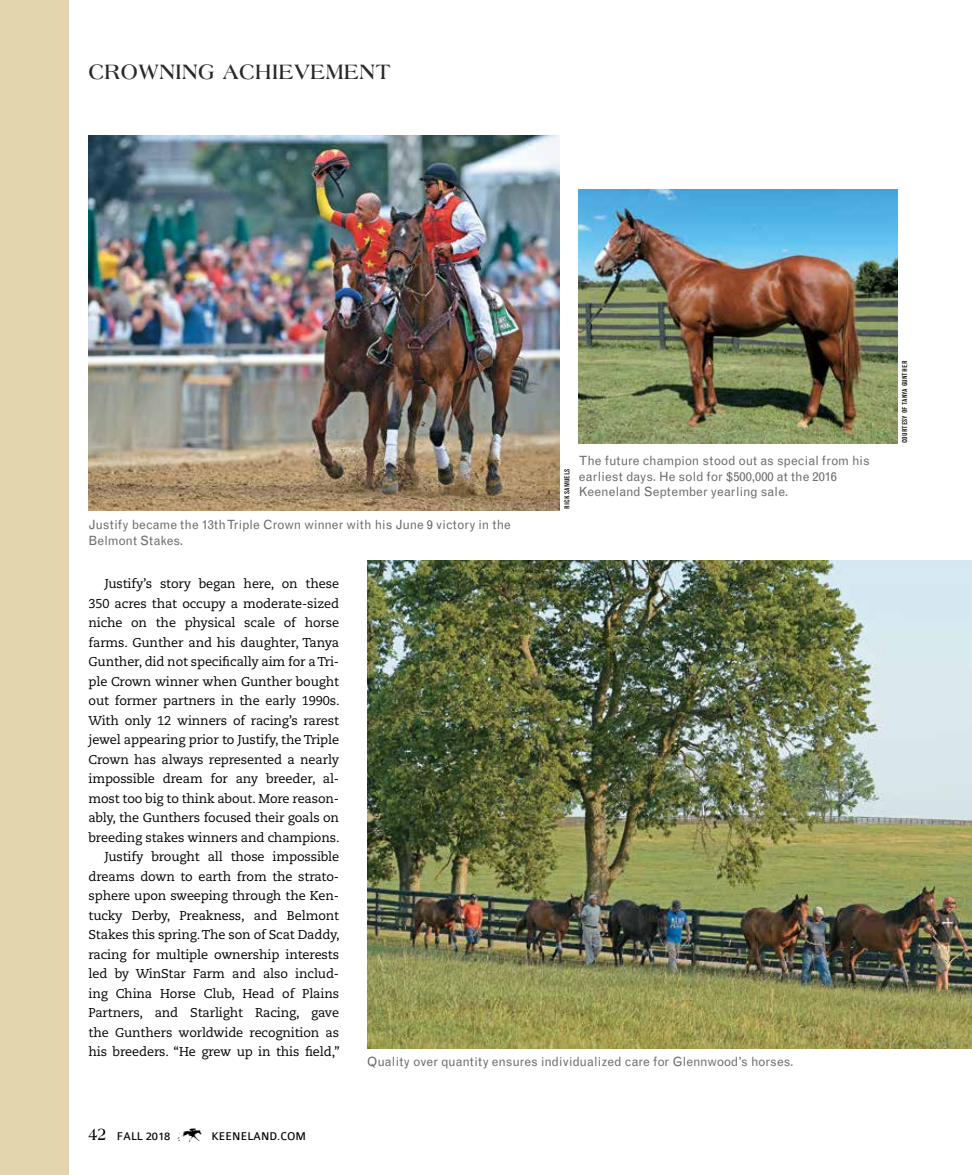
<style>
.page{position:relative;width:972px;height:1175px;background:#fff}
.page>*{position:absolute;margin:0;border:0;box-sizing:border-box;transform-origin:0 0}
.t1{font:27px "Keen DB";color:#000}
.t2{font:700 22.35px "Americana Std";letter-spacing:.03em;color:#292829;scale:.91 1}
.t3{font:12.75px/19.5px "Caecilia LT Std";letter-spacing:-.01em;color:#000;text-align:right}
.t4{font:12.75px/15.3px "Grotesque MT Std";color:#6d6e71}
.t5{font:12px "Colaborate";color:#000}
.t6{font:condensed 6.75px "Grotesque MT Std";letter-spacing:.01em;color:#000;scale:1.11 1}
.s1{font-family:"Americana Std";font-weight:700;font-size:18.15px}
</style>
<div class="page">
<div style="left:0;top:0;width:69px;height:1174px;background:#e3d5ad"></div>
<img style="left:579px;top:189px;width:319px;height:254px">
<img style="left:367px;top:560px;width:605px;height:488px">
<img style="left:89px;top:136px;width:470px;height:374px">
<h2 class="t2" style="left:89px;top:59px;width:333px">CROWNING ACHIEVEMENT</h2>
<p class="t4" style="left:89px;top:517px;width:424px">Justify became the 13th Triple Crown winner with his June 9 victory in the<br>Belmont Stakes.</p>
<p class="t6" style="left:563px;top:509px;width:38px;rotate:-90deg">RICK SAMUELS</p>
<p class="t4" style="left:579px;top:453px;width:292px">The future champion stood out as special from his earliest days. He sold for $500,000 at the 2016<br>Keeneland September yearling sale.</p>
<p class="t3" style="left:89px;top:574px;width:253px">Justify’s story began here, on these 350 acres that occupy a moderate-sized niche on the physical scale of horse farms. Gunther and his daughter, Tanya Gunther, did not specifically aim for a Tri&shy;ple Crown winner when Gunther bought out former partners in the early 1990s.<br>With only 12 winners of racing’s rarest jewel appearing prior to Justify, the Triple Crown has always represented a nearly impossible dream for any breeder, al&shy;most too big to think about. More reason&shy;ably, the Gunthers focused their goals on breeding stakes winners and champions.<br>Justify brought all those impossible dreams down to earth from the strato&shy;sphere upon sweeping through the Ken&shy;tucky Derby, Preakness, and Belmont Stakes this spring. The son of Scat Daddy, racing for multiple ownership interests led by WinStar Farm and also includ&shy;ing China Horse Club, Head of Plains Partners, and Starlight Racing, gave the Gunthers worldwide recognition as his breeders. “He grew up in this field,”</p>
<p class="t5" style="left:89px;top:1130px;width:83px"><span class="s1">42</span> FALL 2018</p>
<h1 class="t1" style="left:177px;top:1121px;width:28px">K</h1>
<p class="t5" style="left:211px;top:1130px;width:96px">KEENELAND.COM</p>
<p class="t4" style="left:367px;top:1054px;width:428px">Quality over quantity ensures individualized care for Glennwood’s horses.</p>
<p class="t6" style="left:901px;top:443px;width:76px;rotate:-90deg">COURTESY OF TANYA GUNTHER</p>
</div>
